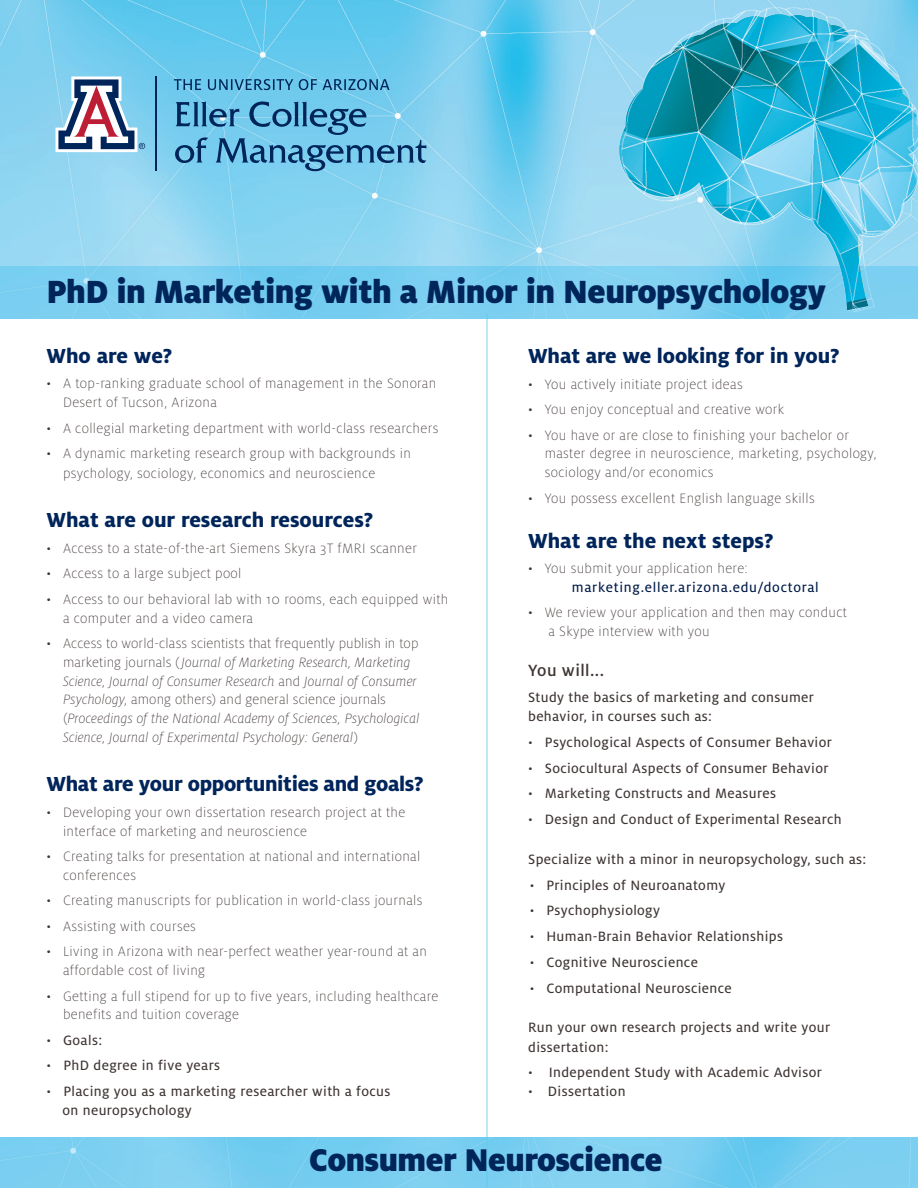
<style>
.page{position:relative;width:918px;height:1188px;background:#fff}
.page>*{position:absolute;margin:0;border:0;box-sizing:border-box;transform-origin:0 0}
.t1{font:900 35.55px "Milo OT";letter-spacing:-.015em;color:#00255b}
.t2{font:900 34.8px "Milo OT";letter-spacing:-.015em;color:#00255b}
.t3{font:800 22.5px "Milo OT";letter-spacing:-.005em;color:#00255b}
.t4{font:500 18px "Milo OT";letter-spacing:.025em;color:#3e3533}
.t5{font:300 expanded 15px/18.8px "Milo OT";letter-spacing:.025em;color:#3e3533}
.t6{font:15px/19.2px "Milo OT Text";letter-spacing:.025em;color:#3e3533}
.t7{font:italic 300 expanded 15px/18.8px "Milo OT";letter-spacing:.005em;color:#3e3533}
.t8{font:15px/18.8px "Milo OT Text";letter-spacing:.05em;color:#001b48}
.s1{font-style:normal}
.s2{font-family:"Milo OT";font-weight:300;font-stretch:expanded}
.s3{font-family:"Milo OT";font-weight:300;font-stretch:expanded;color:#3e3533}
</style>
<div class="page">
<img style="left:0;top:0;width:364px;height:267px">
<svg style="left:55px;top:77px;width:90px;height:75px"></svg>
<hr style="left:156px;top:76px;width:1px;height:95px;background:#00255b">
<svg style="left:174px;top:79px;width:190px;height:11px;background:#4c98c0"></svg>
<svg style="left:175px;top:101px;width:189px;height:70px;background:#5ca6cc"></svg>
<hr style="left:487px;top:314px;width:1px;height:874px;background:#7fd3ec">
<img style="left:364px;top:0;width:554px;height:392px">
<svg style="left:0;top:267px;width:918px;height:52px;background:#78cdef"></svg>
<svg style="left:0;top:1137px;width:918px;height:51px;background:#7acef0"></svg>
<p class="t1" style="left:47px;top:272px;width:781px">PhD in Marketing with a Minor in Neuropsychology</p>
<p class="t3" style="left:46px;top:343px;width:127px">Who are we?</p>
<p class="t5" style="left:63px;top:374px;width:375px;line-height:19.5px;text-indent:-16px">• A top-ranking graduate school of management in the Sonoran<br>Desert of Tucson, Arizona</p>
<p class="t5" style="left:46px;top:419px;width:393px">• A collegial marketing department with world-class researchers</p>
<p class="t5" style="left:63px;top:444px;width:349px;line-height:19.5px;text-indent:-16px">• A dynamic marketing research group with backgrounds in psychology, sociology, economics and neuroscience</p>
<p class="t3" style="left:46px;top:507px;width:328px">What are our research resources?</p>
<p class="t5" style="left:46px;top:539px;width:372px">• Access to a state-of-the-art Siemens Skyra 3T fMRI scanner</p>
<p class="t5" style="left:46px;top:564px;width:196px">• Access to a large subject pool</p>
<p class="t5" style="left:63px;top:590px;width:387px;text-indent:-16px">• Access to our behavioral lab with 10 rooms, each equipped with a computer and a video camera</p>
<p class="t7" style="left:63px;top:634px;width:358px;text-indent:-16px"><span class="s1">• Access to world-class scientists that frequently publish in top marketing journals (</span>Journal of Marketing Research, Marketing Science, Journal of Consumer Research <span class="s1">and</span> Journal of Consumer Psychology<span class="s1">, among others) and general science journals (</span>Proceedings of the National Academy of Sciences, Psychological Science, Journal of Experimental Psychology: General<span class="s1">)</span></p>
<p class="t3" style="left:46px;top:771px;width:379px">What are your opportunities and goals?</p>
<p class="t5" style="left:63px;top:803px;width:344px;text-indent:-16px">• Developing your own dissertation research project at the interface of marketing and neuroscience</p>
<p class="t5" style="left:63px;top:847px;width:359px;text-indent:-16px">• Creating talks for presentation at national and international conferences</p>
<p class="t5" style="left:46px;top:891px;width:377px">• Creating manuscripts for publication in world-class journals</p>
<p class="t5" style="left:46px;top:917px;width:151px">• Assisting with courses</p>
<p class="t5" style="left:63px;top:942px;width:365px;text-indent:-16px">• Living in Arizona with near-perfect weather year-round at an affordable cost of living</p>
<p class="t5" style="left:63px;top:987px;width:377px;text-indent:-16px">• Getting a full stipend for up to five years, including healthcare benefits and tuition coverage</p>
<p class="t6" style="left:46px;top:1031px;width:57px"><span class="s2">•</span> Goals:</p>
<p class="t6" style="left:46px;top:1056px;width:175px"><span class="s2">•</span> PhD degree in five years</p>
<p class="t6" style="left:63px;top:1082px;width:329px;line-height:18.8px;text-indent:-16px"><span class="s2">•</span> Placing you as a marketing researcher with a focus on neuropsychology</p>
<p class="t3" style="left:528px;top:343px;width:313px">What are we looking for in you?</p>
<p class="t5" style="left:528px;top:375px;width:216px">• You actively initiate project ideas</p>
<p class="t5" style="left:528px;top:400px;width:258px">• You enjoy conceptual and creative work</p>
<p class="t5" style="left:545px;top:426px;width:333px;text-indent:-16px">• You have or are close to finishing your bachelor or master degree in neuroscience, marketing, psychology, sociology and/or economics</p>
<p class="t5" style="left:528px;top:489px;width:288px">• You possess excellent English language skills</p>
<p class="t3" style="left:528px;top:528px;width:247px">What are the next steps?</p>
<p class="t8" style="left:572px;top:559px;width:249px;text-indent:-44px"><span class="s3">• You submit your application here: </span>marketing.eller.arizona.edu/doctoral</p>
<p class="t5" style="left:549px;top:603px;width:300px;text-indent:-20px">• We review your application and then may conduct a Skype interview with you</p>
<p class="t4" style="left:528px;top:660px;width:77px">You will...</p>
<p class="t6" style="left:528px;top:688px;width:287px">Study the basics of marketing and consumer behavior, in courses such as:</p>
<p class="t6" style="left:528px;top:733px;width:305px"><span class="s2">•</span> Psychological Aspects of Consumer Behavior</p>
<p class="t6" style="left:528px;top:758px;width:302px"><span class="s2">•</span> Sociocultural Aspects of Consumer Behavior</p>
<p class="t6" style="left:528px;top:784px;width:249px"><span class="s2">•</span> Marketing Constructs and Measures</p>
<p class="t6" style="left:528px;top:810px;width:315px"><span class="s2">•</span> Design and Conduct of Experimental Research</p>
<p class="t6" style="left:528px;top:850px;width:340px">Specialize with a minor in neuropsychology, such as:</p>
<p class="t6" style="left:530px;top:875px;width:197px"><span class="s2">•</span> Principles of Neuroanatomy</p>
<p class="t6" style="left:530px;top:901px;width:132px"><span class="s2">•</span> Psychophysiology</p>
<p class="t6" style="left:530px;top:927px;width:255px"><span class="s2">•</span> Human-Brain Behavior Relationships</p>
<p class="t6" style="left:530px;top:953px;width:170px"><span class="s2">•</span> Cognitive Neuroscience</p>
<p class="t6" style="left:530px;top:979px;width:204px"><span class="s2">•</span> Computational Neuroscience</p>
<p class="t6" style="left:528px;top:1018px;width:304px">Run your own research projects and write your dissertation:</p>
<p class="t6" style="left:528px;top:1063px;width:295px"><span class="s2">•</span> Independent Study with Academic Advisor</p>
<p class="t6" style="left:528px;top:1082px;width:99px"><span class="s2">•</span> Dissertation</p>
<p class="t2" style="left:309px;top:1140px;width:355px">Consumer Neuroscience</p>
</div>
